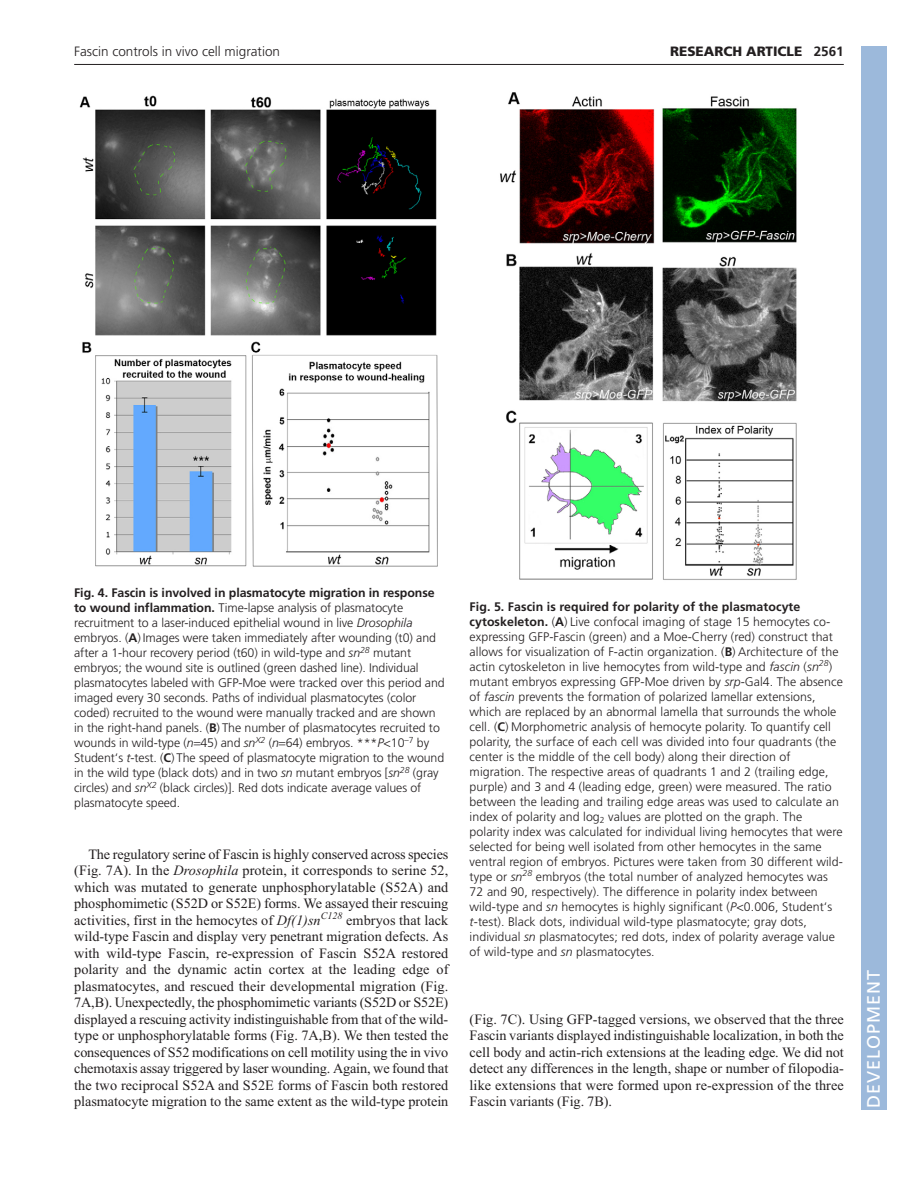
<style>
.page{position:relative;width:918px;height:1188px;background:#fff}
.page>*{position:absolute;margin:0;border:0;box-sizing:border-box;transform-origin:0 0}
.t1{font:18px "Frutiger LT Std";letter-spacing:.055em;color:#fff}
.t2{font:14.25px/16.5px "Times New Roman";letter-spacing:-.005em;color:#231f20;text-align:justify}
.t3{font:300 13.5px "Frutiger LT Std";color:#231f20}
.t4{font:900 13.5px "Frutiger LT Std";color:#231f20}
.t5{font:300 12.3px/15px "Frutiger LT Std";letter-spacing:.005em;color:#231f20}
.s1{font-weight:700}
.s2{font-style:italic}
</style>
<div class="page">
<hr style="left:74px;top:64px;width:770px;height:1px;background:#231f20">
<img style="left:79px;top:95px;width:359px;height:472px">
<img style="left:500px;top:92px;width:297px;height:488px">
<div style="left:861px;top:46px;width:25px;height:1064px;background:#9cb9db"></div>
<p class="t3" style="left:74px;top:46px;width:207px">Fascin controls in vivo cell migration</p>
<p class="t4" style="left:670px;top:46px;width:175px">RESEARCH ARTICLE <span class="s1">2561</span></p>
<p class="t5" style="left:74px;top:586px;width:372px"><span class="s1">Fig. 4. Fascin is involved in plasmatocyte migration in response to wound inflammation.</span> Time-lapse analysis of plasmatocyte recruitment to a laser-induced epithelial wound in live <span class="s2">Drosophila </span>embryos. (<span class="s1">A</span>) Images were taken immediately after wounding (t0) and after a 1-hour recovery period (t60) in wild-type and <span class="s2">sn</span><sup>28</sup> mutant embryos; the wound site is outlined (green dashed line). Individual plasmatocytes labeled with GFP-Moe were tracked over this period and imaged every 30 seconds. Paths of individual plasmatocytes (color coded) recruited to the wound were manually tracked and are shown in the right-hand panels. (<span class="s1">B</span>) The number of plasmatocytes recruited to wounds in wild-type (<span class="s2">n</span> 45) and <span class="s2">sn</span><sup>X2</sup> (<span class="s2">n</span> 64) embryos. ***<span class="s2">P</span>&lt;10<sup>–7</sup> by Student‘s <span class="s2">t</span>-test. (<span class="s1">C</span>) The speed of plasmatocyte migration to the wound in the wild type (black dots) and in two <span class="s2">sn</span> mutant embryos [<span class="s2">sn</span><sup>28</sup> (gray circles) and <span class="s2">sn</span><sup>X2</sup> (black circles)]. Red dots indicate average values of plasmatocyte speed.</p>
<p class="t2" style="left:74px;top:847px;width:376px;text-indent:14px">The regulatory serine of Fascin is highly conserved across species (Fig. 7A). In the <span class="s2">Drosophila</span> protein, it corresponds to serine 52, which was mutated to generate unphosphorylatable (S52A) and phosphomimetic (S52D or S52E) forms. We assayed their rescuing activities, first in the hemocytes of <span class="s2">Df(1)sn</span><sup>C128</sup> embryos that lack wild-type Fascin and display very penetrant migration defects. As with wild-type Fascin, re-expression of Fascin S52A restored polarity and the dynamic actin cortex at the leading edge of plasmatocytes, and rescued their developmental migration (Fig.<br>7A,B). Unexpectedly, the phosphomimetic variants (S52D or S52E) displayed a rescuing activity indistinguishable from that of the wild&shy;type or unphosphorylatable forms (Fig. 7A,B). We then tested the consequences of S52 modifications on cell motility using the in vivo chemotaxis assay triggered by laser wounding. Again, we found that the two reciprocal S52A and S52E forms of Fascin both restored plasmatocyte migration to the same extent as the wild-type protein</p>
<p class="t5" style="left:470px;top:600px;width:375px"><span class="s1">Fig. 5. Fascin is required for polarity of the plasmatocyte cytoskeleton.</span> (<span class="s1">A</span>) Live confocal imaging of stage 15 hemocytes co&shy;expressing GFP-Fascin (green) and a Moe-Cherry (red) construct that allows for visualization of F-actin organization. (<span class="s1">B</span>) Architecture of the actin cytoskeleton in live hemocytes from wild-type and <span class="s2">fascin</span> (<span class="s2">sn</span><sup>28</sup>) mutant embryos expressing GFP-Moe driven by <span class="s2">srp</span>-Gal4. The absence of <span class="s2">fascin</span> prevents the formation of polarized lamellar extensions, which are replaced by an abnormal lamella that surrounds the whole cell. (<span class="s1">C</span>) Morphometric analysis of hemocyte polarity. To quantify cell polarity, the surface of each cell was divided into four quadrants (the center is the middle of the cell body) along their direction of migration. The respective areas of quadrants 1 and 2 (trailing edge, purple) and 3 and 4 (leading edge, green) were measured. The ratio between the leading and trailing edge areas was used to calculate an index of polarity and log<sub>2</sub> values are plotted on the graph. The polarity index was calculated for individual living hemocytes that were selected for being well isolated from other hemocytes in the same ventral region of embryos. Pictures were taken from 30 different wild&shy;type or <span class="s2">sn</span><sup>28</sup> embryos (the total number of analyzed hemocytes was 72 and 90, respectively). The difference in polarity index between wild-type and <span class="s2">sn</span> hemocytes is highly significant (<span class="s2">P</span>&lt;0.006, Student‘s <span class="s2">t</span>-test). Black dots, individual wild-type plasmatocyte; gray dots, individual <span class="s2">sn</span> plasmatocytes; red dots, index of polarity average value of wild-type and <span class="s2">sn</span> plasmatocytes.</p>
<p class="t2" style="left:470px;top:1012px;width:376px">(Fig. 7C). Using GFP-tagged versions, we observed that the three Fascin variants displayed indistinguishable localization, in both the cell body and actin-rich extensions at the leading edge. We did not detect any differences in the length, shape or number of filopodia&shy;like extensions that were formed upon re-expression of the three Fascin variants (Fig. 7B).</p>
<h1 class="t1" style="left:863px;top:1108px;width:140px;rotate:-90deg">DEVELOPMENT</h1>
</div>
